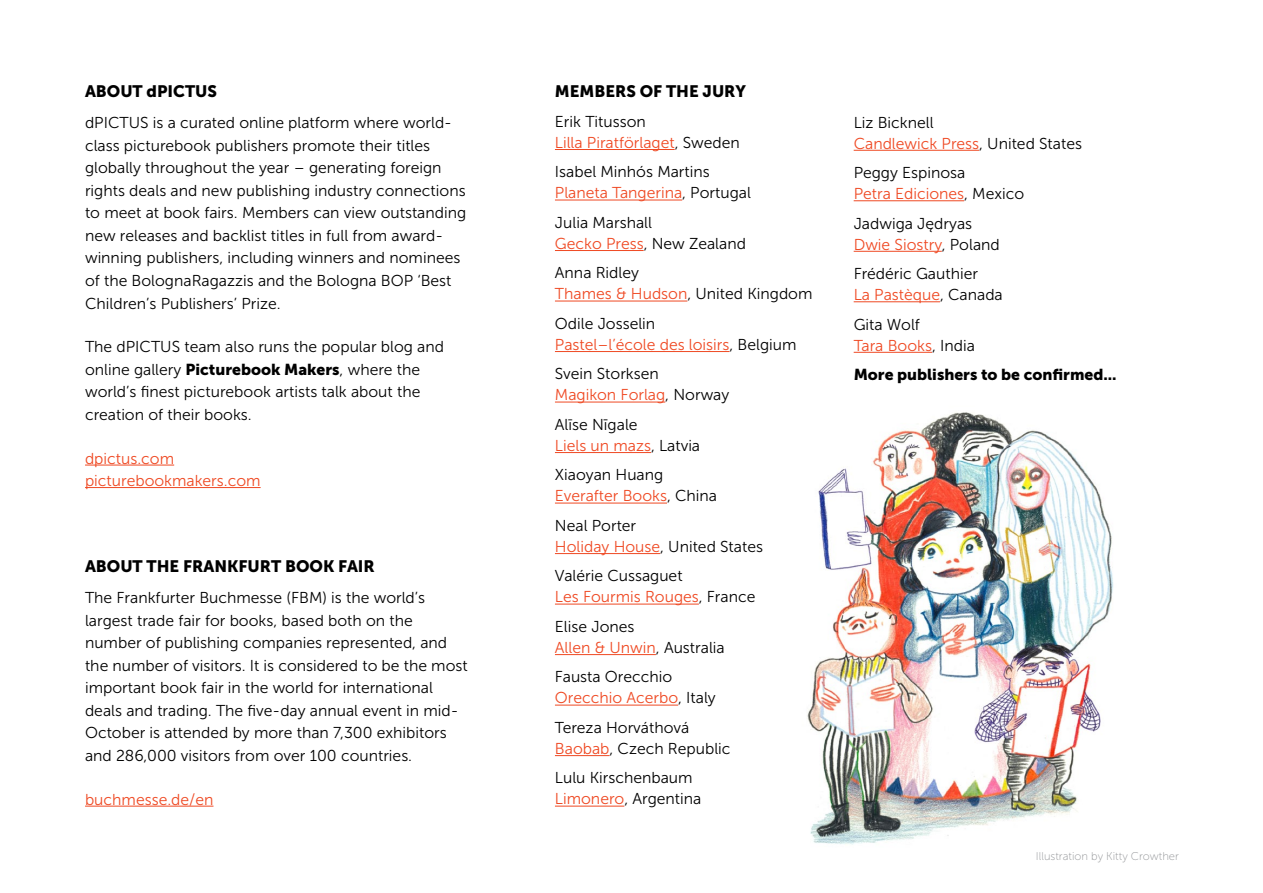
<style>
.page{position:relative;width:1263px;height:893px;background:#fff}
.page>*{position:absolute;margin:0;border:0;box-sizing:border-box;transform-origin:0 0}
.t1{font:16.5px "Museo Sans 900";color:#000}
.t2{font:15.75px/22.5px "Museo Sans 300";color:#000}
.t3{font:15.75px/22.5px "Museo Sans 300";color:#ef4923}
.t4{font:15.75px "Museo Sans 900";color:#000}
.t5{font:11.25px "Museo Sans 100";color:#939598}
.s1{font-family:"Museo Sans 900"}
.s2{color:#ef4923}
.s3{color:#000}
</style>
<div class="page">
<img style="left:698px;top:351px;width:416px;height:494px">
<hr style="left:85px;top:465px;width:89px;height:1px;background:#ef4923">
<hr style="left:85px;top:487px;width:176px;height:1px;background:#ef4923">
<hr style="left:85px;top:806px;width:128px;height:1px;background:#ef4923">
<hr style="left:555px;top:149px;width:120px;height:1px;background:#ef4923">
<hr style="left:555px;top:200px;width:127px;height:1px;background:#ef4923">
<hr style="left:555px;top:250px;width:89px;height:1px;background:#ef4923">
<hr style="left:555px;top:301px;width:132px;height:1px;background:#ef4923">
<hr style="left:555px;top:351px;width:174px;height:1px;background:#ef4923">
<hr style="left:555px;top:402px;width:110px;height:1px;background:#ef4923">
<hr style="left:555px;top:452px;width:96px;height:1px;background:#ef4923">
<hr style="left:555px;top:503px;width:112px;height:1px;background:#ef4923">
<hr style="left:555px;top:553px;width:105px;height:1px;background:#ef4923">
<hr style="left:555px;top:604px;width:144px;height:1px;background:#ef4923">
<hr style="left:555px;top:654px;width:101px;height:1px;background:#ef4923">
<hr style="left:555px;top:705px;width:123px;height:1px;background:#ef4923">
<hr style="left:555px;top:755px;width:54px;height:1px;background:#ef4923">
<hr style="left:555px;top:806px;width:69px;height:1px;background:#ef4923">
<hr style="left:854px;top:150px;width:125px;height:1px;background:#ef4923">
<hr style="left:854px;top:200px;width:110px;height:1px;background:#ef4923">
<hr style="left:854px;top:251px;width:88px;height:1px;background:#ef4923">
<hr style="left:854px;top:301px;width:86px;height:1px;background:#ef4923">
<hr style="left:854px;top:352px;width:78px;height:1px;background:#ef4923">
<p class="t1" style="left:85px;top:82px;width:122px">About dPICTUS</p>
<p class="t2" style="left:85px;top:112px;width:383px">dPICTUS is a curated online platform where world&shy;class picturebook publishers promote their titles globally throughout the year – generating foreign rights deals and new publishing industry connections to meet at book fairs. Members can view outstanding new releases and backlist titles in full from award&shy;winning publishers, including winners and nominees of the BolognaRagazzis and the Bologna BOP ‘Best Children’s Publishers’ Prize.</p>
<p class="t2" style="left:85px;top:336px;width:361px">The dPICTUS team also runs the popular blog and online gallery <span class="s1">Picturebook Makers</span>, where the world’s finest picturebook artists talk about the creation of their books.</p>
<p class="t3" style="left:85px;top:447px;width:177px">dpictus.com picturebookmakers.com</p>
<p class="t1" style="left:85px;top:557px;width:291px">About the Frankfurt Book Fair</p>
<p class="t2" style="left:85px;top:587px;width:384px">The Frankfurter Buchmesse (FBM) is the world’s largest trade fair for books, based both on the number of publishing companies represented, and the number of visitors. It is considered to be the most important book fair in the world for international deals and trading. The five-day annual event in mid-October is attended by more than 7,300 exhibitors and 286,000 visitors from over 100 countries.</p>
<p class="t3" style="left:85px;top:788px;width:130px">buchmesse.de/en</p>
<p class="t1" style="left:555px;top:82px;width:160px">Members of the JUR</p>
<p class="t1" style="left:735px;top:82px;width:12px">y</p>
<p class="t2" style="left:555px;top:111px;width:186px;line-height:21px">Erik Titusson<br><span class="s2">Lilla Piratförlaget</span>, Sweden</p>
<p class="t2" style="left:555px;top:162px;width:197px;line-height:21px">Isabel Minhós Martins<br><span class="s2">Planeta Tangerina</span>, Portugal</p>
<p class="t2" style="left:555px;top:212px;width:193px;line-height:21px">Julia Marshall<br><span class="s2">Gecko Press</span>, New Zealand</p>
<p class="t2" style="left:555px;top:263px;width:259px;line-height:21px">Anna Ridley<br><span class="s2">Thames &amp; Hudson</span>, United Kingdom</p>
<p class="t3" style="left:555px;top:313px;width:243px;line-height:21px"><span class="s3">Odile Josselin<br></span>Pastel–l’école des loisirs<span class="s3">, Belgium</span></p>
<p class="t2" style="left:555px;top:364px;width:176px;line-height:21px">Svein Storksen<br><span class="s2">Magikon Forlag</span>, Norway</p>
<p class="t2" style="left:555px;top:414px;width:147px;line-height:21px">Alīse Nīgale<br><span class="s2">Liels un mazs</span>, Latvia</p>
<p class="t2" style="left:555px;top:465px;width:164px;line-height:21px">Xiaoyan Huang<br><span class="s2">Everafter Books</span>, China</p>
<p class="t2" style="left:555px;top:515px;width:210px;line-height:21px">Neal Porter<br><span class="s2">Holiday House</span>, United States</p>
<p class="t2" style="left:555px;top:566px;width:202px;line-height:21px">Valérie Cussaguet<br><span class="s2">Les Fourmis Rouges</span>, France</p>
<p class="t2" style="left:555px;top:616px;width:171px;line-height:21px">Elise Jones<br><span class="s2">Allen &amp; Unwin</span>, Australia</p>
<p class="t2" style="left:555px;top:667px;width:162px;line-height:21px">Fausta Orecchio<br><span class="s2">Orecchio Acerbo</span>, Italy</p>
<p class="t2" style="left:555px;top:717px;width:177px;line-height:21px">Tereza Horváthová<br><span class="s2">Baobab</span>, Czech Republic</p>
<p class="t2" style="left:555px;top:768px;width:148px;line-height:21px">Lulu Kirschenbaum<br><span class="s2">Limonero</span>, Argentina</p>
<p class="t2" style="left:854px;top:112px;width:230px;line-height:21px">Liz Bicknell<br><span class="s2">Candlewick Press</span>, United States</p>
<p class="t2" style="left:854px;top:162px;width:172px;line-height:21px">Peggy Espinosa<br><span class="s2">Petra Ediciones</span>, Mexico</p>
<p class="t2" style="left:854px;top:213px;width:148px;line-height:21px">Jadwiga Jędryas<br><span class="s2">Dwie Siostry</span>, Poland</p>
<p class="t2" style="left:854px;top:263px;width:151px;line-height:21px">Frédéric Gauthier<br><span class="s2">La Pastèque</span>, Canada</p>
<p class="t2" style="left:854px;top:314px;width:123px;line-height:21px">Gita Wolf<br><span class="s2">Tara Books</span>, India</p>
<p class="t4" style="left:854px;top:366px;width:264px">More publishers to be confirmed...</p>
<p class="t5" style="left:1036px;top:850px;width:145px">Illustration by Kitty Crowther</p>
</div>
